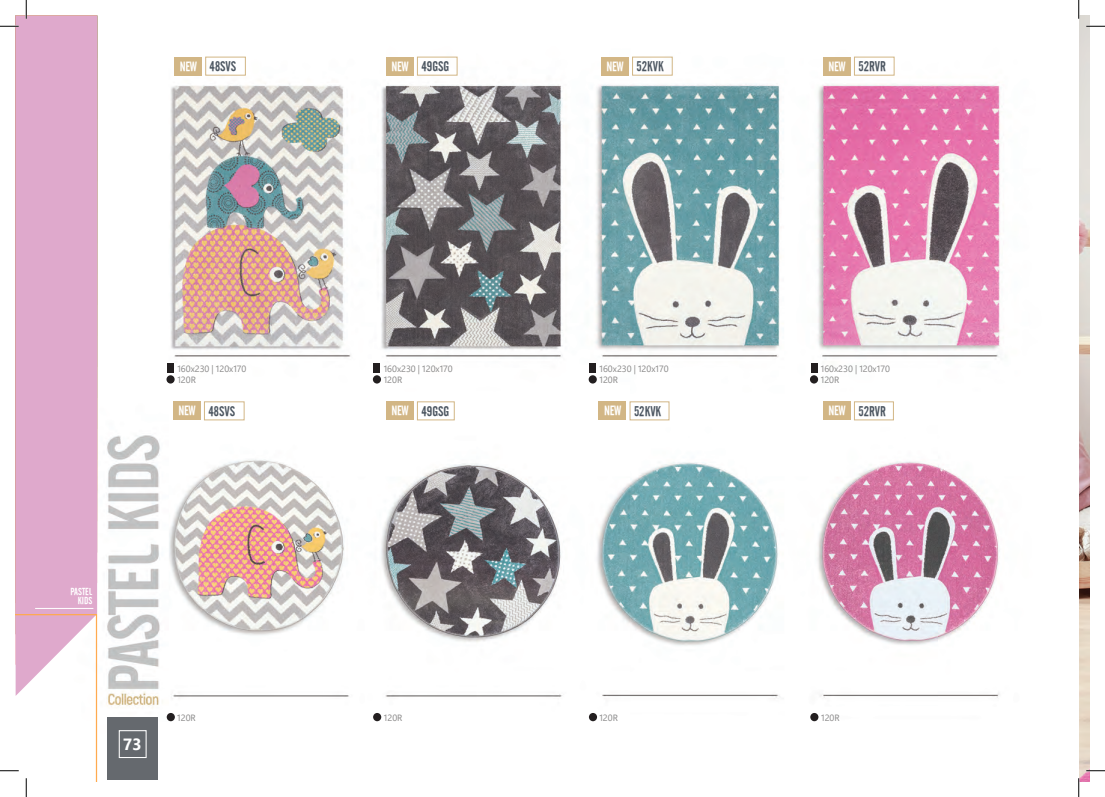
<style>
.page{position:relative;width:1105px;height:797px;background:#fff}
.page>*{position:absolute;margin:0;border:0;box-sizing:border-box;transform-origin:0 0}
.t1{font:700 16.25px "Segoe Pro";color:#fff}
.t2{font:13.75px "Cafeta";color:#4b5560}
.t3{font:10px/8.1px "Cafeta";color:#fff;text-align:right}
.t4{font:9px/10.9px "Segoe Pro";color:#888787}
.s1{font-size:13.12px;color:#fff}
</style>
<div class="page">
<img style="left:97px;top:16px;width:992px;height:765px">
<div style="left:107px;top:716px;width:51px;height:63px;background:#65696e"></div>
<div style="left:119px;top:730px;width:28px;height:28px;border:1px solid #fff"></div>
<div style="left:167px;top:364px;width:7px;height:9px;background:#231f20"></div>
<div style="left:166px;top:375px;width:9px;height:8px;background:#231f20;border-radius:50%"></div>
<div style="left:373px;top:363px;width:7px;height:9px;background:#231f20"></div>
<div style="left:373px;top:375px;width:8px;height:8px;background:#231f20;border-radius:50%"></div>
<div style="left:589px;top:363px;width:7px;height:9px;background:#231f20"></div>
<div style="left:589px;top:375px;width:8px;height:8px;background:#231f20;border-radius:50%"></div>
<div style="left:810px;top:363px;width:7px;height:9px;background:#231f20"></div>
<div style="left:810px;top:375px;width:8px;height:8px;background:#231f20;border-radius:50%"></div>
<div style="left:167px;top:713px;width:8px;height:8px;background:#231f20;border-radius:50%"></div>
<div style="left:373px;top:713px;width:8px;height:8px;background:#231f20;border-radius:50%"></div>
<div style="left:589px;top:713px;width:8px;height:8px;background:#231f20;border-radius:50%"></div>
<div style="left:810px;top:713px;width:8px;height:8px;background:#231f20;border-radius:50%"></div>
<div style="left:16px;top:449px;width:81px;height:165px;background:#dfa9cc"></div>
<hr style="left:35px;top:608px;width:58px;height:1px;background:#fff">
<div style="left:823px;top:401px;width:27px;height:19px;background:#d2b685"></div>
<div style="left:854px;top:401px;width:40px;height:19px;border:1px solid #d2b685"></div>
<div style="left:598px;top:401px;width:28px;height:19px;background:#d2b685"></div>
<div style="left:630px;top:401px;width:39px;height:19px;border:1px solid #d2b685"></div>
<div style="left:386px;top:401px;width:27px;height:19px;background:#d2b685"></div>
<div style="left:417px;top:401px;width:38px;height:19px;border:1px solid #d2b685"></div>
<div style="left:173px;top:401px;width:28px;height:19px;background:#d2b685"></div>
<div style="left:204px;top:401px;width:40px;height:19px;border:1px solid #d2b685"></div>
<div style="left:823px;top:57px;width:27px;height:19px;background:#d2b685"></div>
<div style="left:854px;top:57px;width:40px;height:18px;border:1px solid #d2b685"></div>
<div style="left:601px;top:57px;width:28px;height:19px;background:#d2b685"></div>
<div style="left:632px;top:57px;width:41px;height:18px;border:1px solid #d2b685"></div>
<div style="left:386px;top:57px;width:27px;height:19px;background:#d2b685"></div>
<div style="left:417px;top:57px;width:40px;height:18px;border:1px solid #d2b685"></div>
<div style="left:174px;top:57px;width:28px;height:19px;background:#d2b685"></div>
<div style="left:205px;top:57px;width:41px;height:18px;border:1px solid #d2b685"></div>
<svg style="left:1086px;top:25px;width:19px;height:2px"></svg>
<svg style="left:1086px;top:770px;width:19px;height:1px"></svg>
<svg style="left:0;top:0;width:97px;height:449px"></svg>
<svg style="left:0;top:614px;width:97px;height:183px"></svg>
<svg style="left:1078px;top:0;width:1px;height:19px"></svg>
<svg style="left:1078px;top:778px;width:1px;height:19px"></svg>
<h2 class="t2" style="left:180px;top:59px;width:58px"><span class="s1">NEW</span> 48SVS</h2>
<h2 class="t2" style="left:391px;top:59px;width:59px"><span class="s1">NEW</span> 49GSG</h2>
<h2 class="t2" style="left:607px;top:59px;width:59px"><span class="s1">NEW</span> 52KVK</h2>
<h2 class="t2" style="left:828px;top:59px;width:59px"><span class="s1">NEW</span> 52RVR</h2>
<p class="t4" style="left:177px;top:363px;width:71px">160x230 | 120x170<br>120R</p>
<p class="t4" style="left:384px;top:363px;width:71px">160x230 | 120x170<br>120R</p>
<p class="t4" style="left:599px;top:363px;width:71px">160x230 | 120x170<br>120R</p>
<p class="t4" style="left:821px;top:363px;width:71px">160x230 | 120x170<br>120R</p>
<h2 class="t2" style="left:179px;top:404px;width:58px"><span class="s1">NEW</span> 48SVS</h2>
<h2 class="t2" style="left:391px;top:404px;width:59px"><span class="s1">NEW</span> 49GSG</h2>
<h2 class="t2" style="left:604px;top:404px;width:59px"><span class="s1">NEW</span> 52KVK</h2>
<h2 class="t2" style="left:828px;top:404px;width:59px"><span class="s1">NEW</span> 52RVR</h2>
<p class="t3" style="left:70px;top:588px;width:23px">PASTEL<br>KIDS</p>
<h1 class="t1" style="left:123px;top:732px;width:20px">73</h1>
<p class="t4" style="left:177px;top:712px;width:20px">120R</p>
<p class="t4" style="left:384px;top:712px;width:20px">120R</p>
<p class="t4" style="left:599px;top:712px;width:20px">120R</p>
<p class="t4" style="left:821px;top:712px;width:20px">120R</p>
</div>
